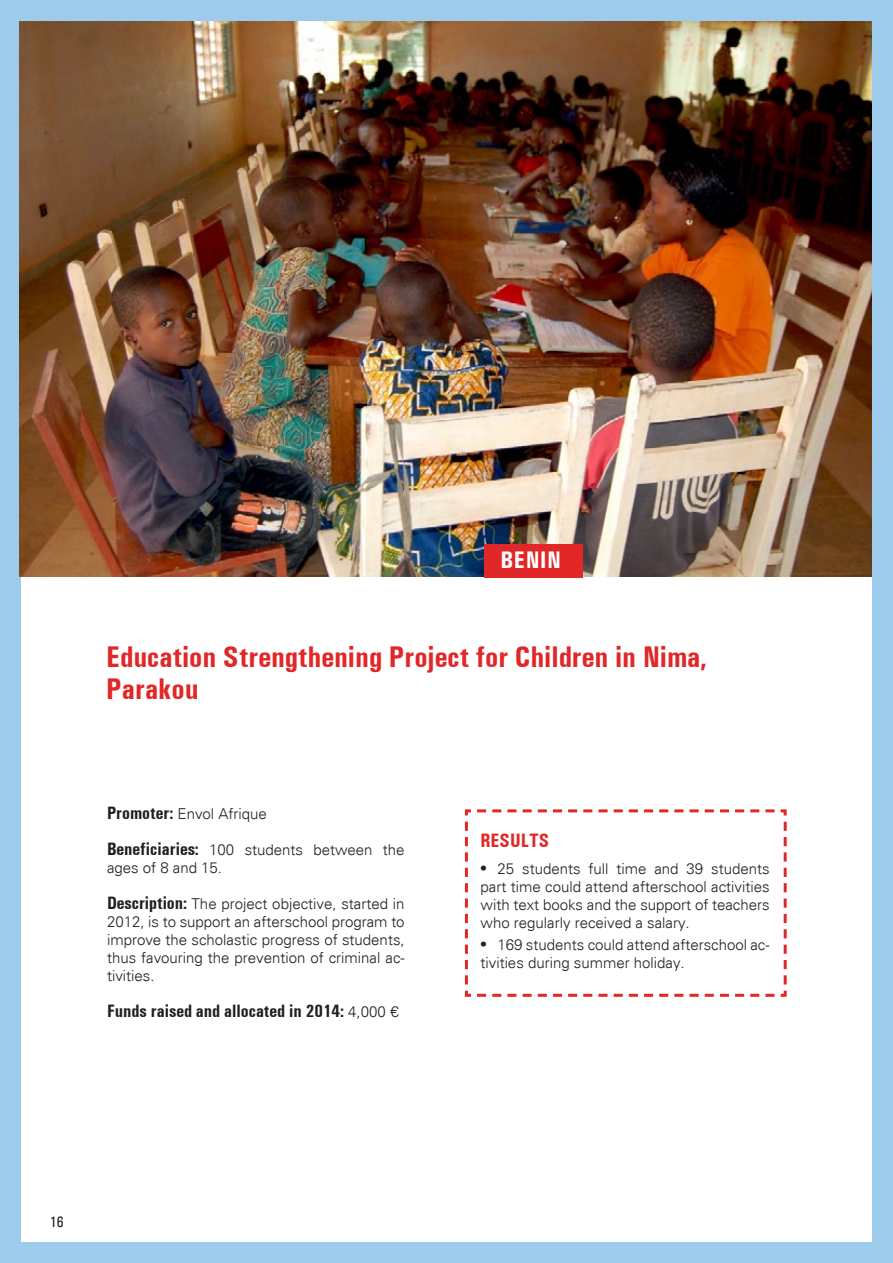
<style>
.page{position:relative;width:893px;height:1263px;background:#9dcbec}
.page>*{position:absolute;margin:0;border:0;box-sizing:border-box;transform-origin:0 0}
.t1{font:700 condensed 30px/31.5px "Univers";color:#e12728}
.t2{font:700 condensed 24px "Univers";letter-spacing:.03em;color:#fff}
.t3{font:700 condensed 19.5px "Univers";color:#e12728}
.t4{font:700 condensed 18px "Univers";color:#231f20}
.t5{font:300 15px/18px "Univers";color:#231f20}
.t6{font:15px "Univers Condensed";color:#231f20}
.s1{font-weight:700;font-stretch:condensed;font-size:18px}
.s2{font-weight:300;font-stretch:normal;font-size:15px}
.s3{font-family:"Times";font-weight:400;font-size:18px}
</style>
<div class="page">
<div style="left:21px;top:21px;width:851px;height:1221px;background:#fff"></div>
<svg style="left:464px;top:809px;width:323px;height:188px"></svg>
<img style="left:19px;top:21px;width:853px;height:556px">
<div style="left:485px;top:544px;width:98px;height:33px;background:#e12728"></div>
<h2 class="t2" style="left:500px;top:546px;width:62px">BENIN</h2>
<h1 class="t1" style="left:106px;top:641px;width:602px">Education Strengthening Project for Children in Nima,<br>Parakou</h1>
<p class="t5" style="left:107px;top:805px;width:161px"><span class="s1">Promoter:</span> Envol Afrique</p>
<p class="t5" style="left:107px;top:841px;width:299px"><span class="s1">Beneficiaries:</span> 100 students between the ages of 8 and 15.</p>
<p class="t5" style="left:107px;top:895px;width:299px;text-align:justify"><span class="s1">Description:</span> The project objective, started in 2012, is to support an afterschool program to improve the scholastic progress of students, thus favouring the prevention of criminal ac&shy;tivities.</p>
<p class="t4" style="left:107px;top:1000px;width:293px">Funds raised and allocated in 2014: <span class="s2">4,000 €</span></p>
<h3 class="t3" style="left:480px;top:829px;width:30px">REsults</h3>
<p class="t5" style="left:480px;top:860px;width:291px;text-align:justify"><span class="s3">•</span> 25 students full time and 39 students part time could attend afterschool activities with text books and the support of teachers who regularly received a salary.</p>
<p class="t5" style="left:480px;top:936px;width:291px"><span class="s3">•</span> 169 students could attend afterschool ac&shy;tivities during summer holiday.</p>
<p class="t6" style="left:50px;top:1213px;width:15px">16</p>
</div>
